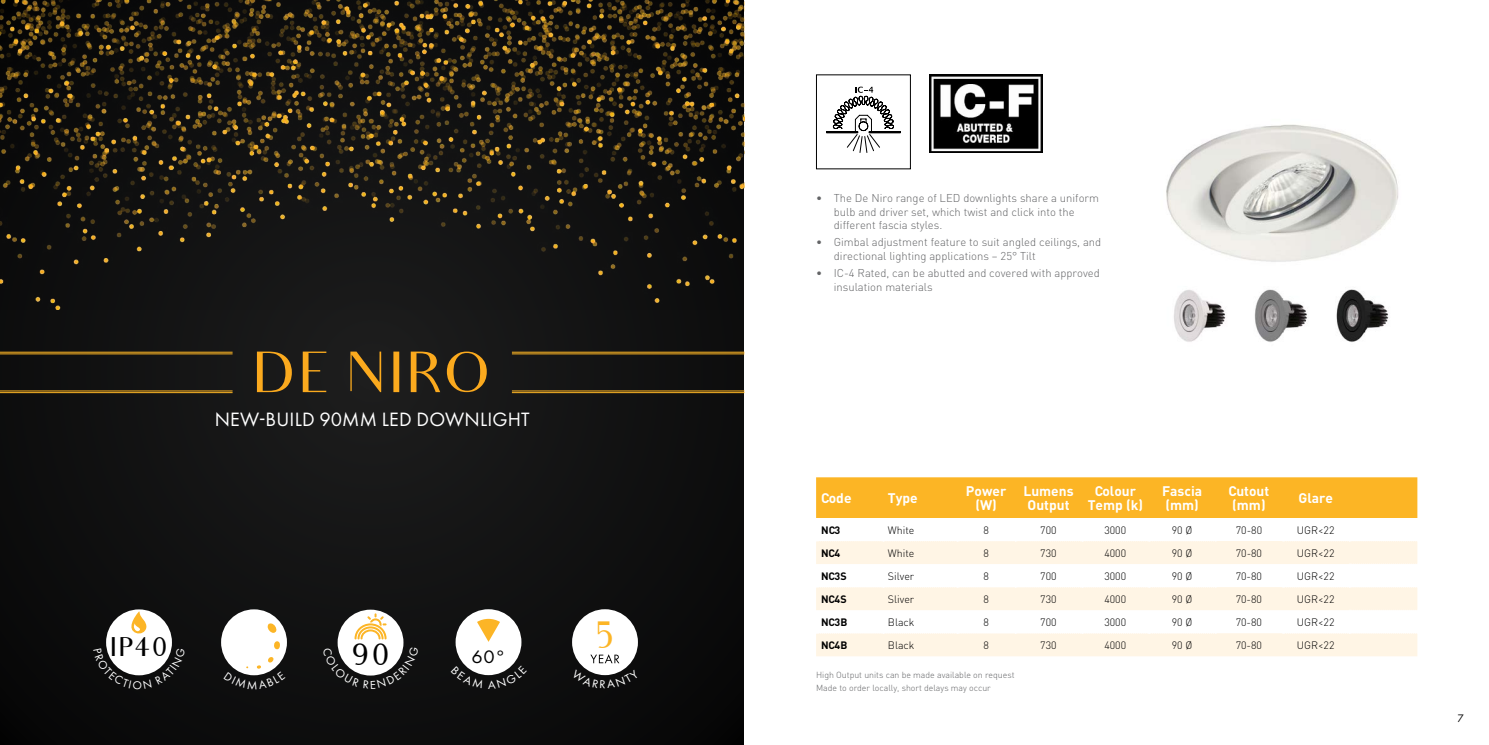
<style>
.page{position:relative;width:1489px;height:745px;background:#fff}
.page>*{position:absolute;margin:0;border:0;box-sizing:border-box;transform-origin:0 0}
.t1{font:56.25px "Audrey";color:#fbaa1e}
.t2{font:36.88px "Audrey";color:#fcb526}
.t3{font:30px "Audrey";color:#000}
.t4{font:26.25px "Audrey";color:#000}
.t5{font:20px "Futura PT";letter-spacing:.01em;color:#fff}
.t6{font:18.75px "Futura PT";color:#000;scale:1.06 1}
.t7{font:700 13.75px/13.8px "DIN";color:#fff}
.t8{font:300 11.25px/13.5px "DIN";color:#636466}
.t9{font:11.25px "Futura PT";color:#000}
.t10{font:300 10.62px "DIN";color:#000}
.t11{font:700 10.62px "DIN";color:#000}
.t12{font:300 8.75px/13.9px "DIN";color:#636466}
</style>
<div class="page">
<div style="left:0;top:0;width:755px;height:744px;background:#111"></div>
<div style="left:744px;top:0;width:36px;height:744px;background:#fff"></div>
<hr style="left:0;top:351px;width:232px;height:1px;background:#fcb525">
<hr style="left:0;top:353px;width:232px;height:1px;background:#fcb525">
<hr style="left:0;top:390px;width:232px;height:1px;background:#fcb525">
<hr style="left:0;top:392px;width:232px;height:1px;background:#fcb525">
<hr style="left:512px;top:351px;width:232px;height:1px;background:#fcb525">
<hr style="left:512px;top:353px;width:232px;height:1px;background:#fcb525">
<hr style="left:512px;top:390px;width:232px;height:1px;background:#fcb525">
<hr style="left:512px;top:392px;width:232px;height:1px;background:#fcb525">
<div style="left:816px;top:477px;width:601px;height:40px;background:#fcb525"></div>
<svg style="left:816px;top:541px;width:601px;height:115px;fill:#fff5e5"></svg>
<svg style="left:1349px;top:563px;width:68px;height:1px"></svg>
<svg style="left:816px;top:586px;width:400px;height:1px"></svg>
<svg style="left:1282px;top:586px;width:135px;height:1px"></svg>
<svg style="left:1349px;top:609px;width:68px;height:1px"></svg>
<svg style="left:816px;top:632px;width:400px;height:1px"></svg>
<svg style="left:1282px;top:632px;width:135px;height:1px"></svg>
<div style="left:106px;top:609px;width:66px;height:66px;background:#fff;border-radius:50%"></div>
<svg style="left:126px;top:611px;width:21px;height:23px"></svg>
<div style="left:221px;top:609px;width:66px;height:65px;background:#fff;border-radius:50%"></div>
<svg style="left:267px;top:623px;width:10px;height:9px"></svg>
<svg style="left:274px;top:641px;width:6px;height:8px"></svg>
<div style="left:337px;top:609px;width:66px;height:66px;background:#fff;border-radius:50%"></div>
<svg style="left:354px;top:613px;width:32px;height:26px"></svg>
<div style="left:868px;top:131px;width:32px;height:2px;border:1px solid #000"></div>
<div style="left:826px;top:131px;width:32px;height:2px;border:1px solid #000"></div>
<svg style="left:832px;top:87px;width:62px;height:66px"></svg>
<div style="left:572px;top:608px;width:66px;height:66px;background:#fff;border-radius:50%"></div>
<svg style="left:590px;top:654px;width:29px;height:8px"></svg>
<div style="left:455px;top:608px;width:66px;height:66px;background:#fff;border-radius:50%"></div>
<svg style="left:477px;top:618px;width:23px;height:23px"></svg>
<img style="left:1166px;top:124px;width:233px;height:138px">
<img style="left:1174px;top:290px;width:52px;height:52px">
<img style="left:1254px;top:289px;width:54px;height:53px">
<img style="left:1336px;top:289px;width:53px;height:53px">
<img style="left:929px;top:74px;width:113px;height:79px">
<img style="left:0;top:0;width:744px;height:309px">
<svg style="left:106px;top:647px;width:66px;height:29px"></svg>
<svg style="left:224px;top:656px;width:60px;height:20px"></svg>
<svg style="left:337px;top:646px;width:67px;height:30px"></svg>
<svg style="left:584px;top:668px;width:42px;height:8px"></svg>
<svg style="left:465px;top:665px;width:47px;height:11px"></svg>
<h1 class="t1" style="left:252px;top:342px;width:242px">DE NIRO</h1>
<h3 class="t5" style="left:215px;top:407px;width:316px">NEW-BUILD 90MM LED DOWNLIGHT</h3>
<h3 class="t4" style="left:109px;top:633px;width:61px">IP40</h3>
<h3 class="t3" style="left:350px;top:638px;width:42px">90</h3>
<h3 class="t6" style="left:471px;top:645px;width:33px">60°</h3>
<h2 class="t2" style="left:592px;top:615px;width:27px">5</h2>
<p class="t8" style="left:833px;top:191px;width:267px;text-indent:-18px">• The De Niro range of LED downlights share a uniform bulb and driver set, which twist and click into the different fascia styles.</p>
<p class="t8" style="left:833px;top:235px;width:269px;text-indent:-18px">• Gimbal adjustment feature to suit angled ceilings, and directional lighting applications – 25° Tilt</p>
<p class="t8" style="left:833px;top:266px;width:267px;text-indent:-18px">• IC-4 Rated, can be abutted and covered with approved insulation materials</p>
<p class="t7" style="left:821px;top:490px;width:32px">Code</p>
<p class="t7" style="left:887px;top:490px;width:31px">Type</p>
<p class="t7" style="left:965px;top:483px;width:42px;text-align:center">Power (W)</p>
<p class="t7" style="left:1023px;top:483px;width:52px">Lumens<br>Output</p>
<p class="t7" style="left:1087px;top:483px;width:57px;text-align:center">Colour<br>Temp (k)</p>
<p class="t7" style="left:1161px;top:483px;width:42px">Fascia (mm)</p>
<p class="t7" style="left:1228px;top:483px;width:42px">Cutout (mm)</p>
<p class="t7" style="left:1298px;top:490px;width:36px">Glare</p>
<p class="t11" style="left:821px;top:522px;width:21px">NC3</p>
<p class="t10" style="left:887px;top:523px;width:28px">White</p>
<p class="t10" style="left:983px;top:523px;width:7px">8</p>
<p class="t10" style="left:1040px;top:523px;width:18px">700</p>
<p class="t10" style="left:1104px;top:523px;width:23px">3000</p>
<p class="t10" style="left:1171px;top:523px;width:22px">90 Ø</p>
<p class="t10" style="left:1235px;top:523px;width:28px">70-80</p>
<p class="t10" style="left:1296px;top:523px;width:39px">UGR&lt;22</p>
<p class="t11" style="left:821px;top:545px;width:21px">NC4</p>
<p class="t10" style="left:887px;top:546px;width:28px">White</p>
<p class="t10" style="left:983px;top:546px;width:7px">8</p>
<p class="t10" style="left:1040px;top:546px;width:18px">730</p>
<p class="t10" style="left:1104px;top:546px;width:23px">4000</p>
<p class="t10" style="left:1171px;top:546px;width:22px">90 Ø</p>
<p class="t10" style="left:1235px;top:546px;width:28px">70-80</p>
<p class="t10" style="left:1296px;top:546px;width:39px">UGR&lt;22</p>
<p class="t11" style="left:821px;top:568px;width:27px">NC3S</p>
<p class="t10" style="left:887px;top:569px;width:28px">Silver</p>
<p class="t10" style="left:983px;top:569px;width:7px">8</p>
<p class="t10" style="left:1040px;top:569px;width:18px">700</p>
<p class="t10" style="left:1104px;top:569px;width:23px">3000</p>
<p class="t10" style="left:1171px;top:569px;width:22px">90 Ø</p>
<p class="t10" style="left:1235px;top:569px;width:28px">70-80</p>
<p class="t10" style="left:1296px;top:569px;width:39px">UGR&lt;22</p>
<p class="t11" style="left:821px;top:591px;width:27px">NC4S</p>
<p class="t10" style="left:887px;top:592px;width:28px">Sliver</p>
<p class="t10" style="left:983px;top:592px;width:7px">8</p>
<p class="t10" style="left:1040px;top:592px;width:18px">730</p>
<p class="t10" style="left:1104px;top:592px;width:23px">4000</p>
<p class="t10" style="left:1171px;top:592px;width:22px">90 Ø</p>
<p class="t10" style="left:1235px;top:592px;width:28px">70-80</p>
<p class="t10" style="left:1296px;top:592px;width:39px">UGR&lt;22</p>
<p class="t11" style="left:821px;top:614px;width:28px">NC3B</p>
<p class="t10" style="left:887px;top:615px;width:28px">Black</p>
<p class="t10" style="left:983px;top:615px;width:7px">8</p>
<p class="t10" style="left:1040px;top:615px;width:18px">700</p>
<p class="t10" style="left:1104px;top:615px;width:23px">3000</p>
<p class="t10" style="left:1171px;top:615px;width:22px">90 Ø</p>
<p class="t10" style="left:1235px;top:615px;width:28px">70-80</p>
<p class="t10" style="left:1296px;top:615px;width:39px">UGR&lt;22</p>
<p class="t11" style="left:821px;top:637px;width:28px">NC4B</p>
<p class="t10" style="left:887px;top:638px;width:28px">Black</p>
<p class="t10" style="left:983px;top:638px;width:7px">8</p>
<p class="t10" style="left:1040px;top:638px;width:18px">730</p>
<p class="t10" style="left:1104px;top:638px;width:23px">4000</p>
<p class="t10" style="left:1171px;top:638px;width:22px">90 Ø</p>
<p class="t10" style="left:1235px;top:638px;width:28px">70-80</p>
<p class="t10" style="left:1296px;top:638px;width:39px">UGR&lt;22</p>
<p class="t12" style="left:816px;top:667px;width:200px">High Output units can be made available on request<br>Made to order locally, short delays may occur</p>
<p class="t9" style="left:1457px;top:711px;width:8px">7</p>
</div>
